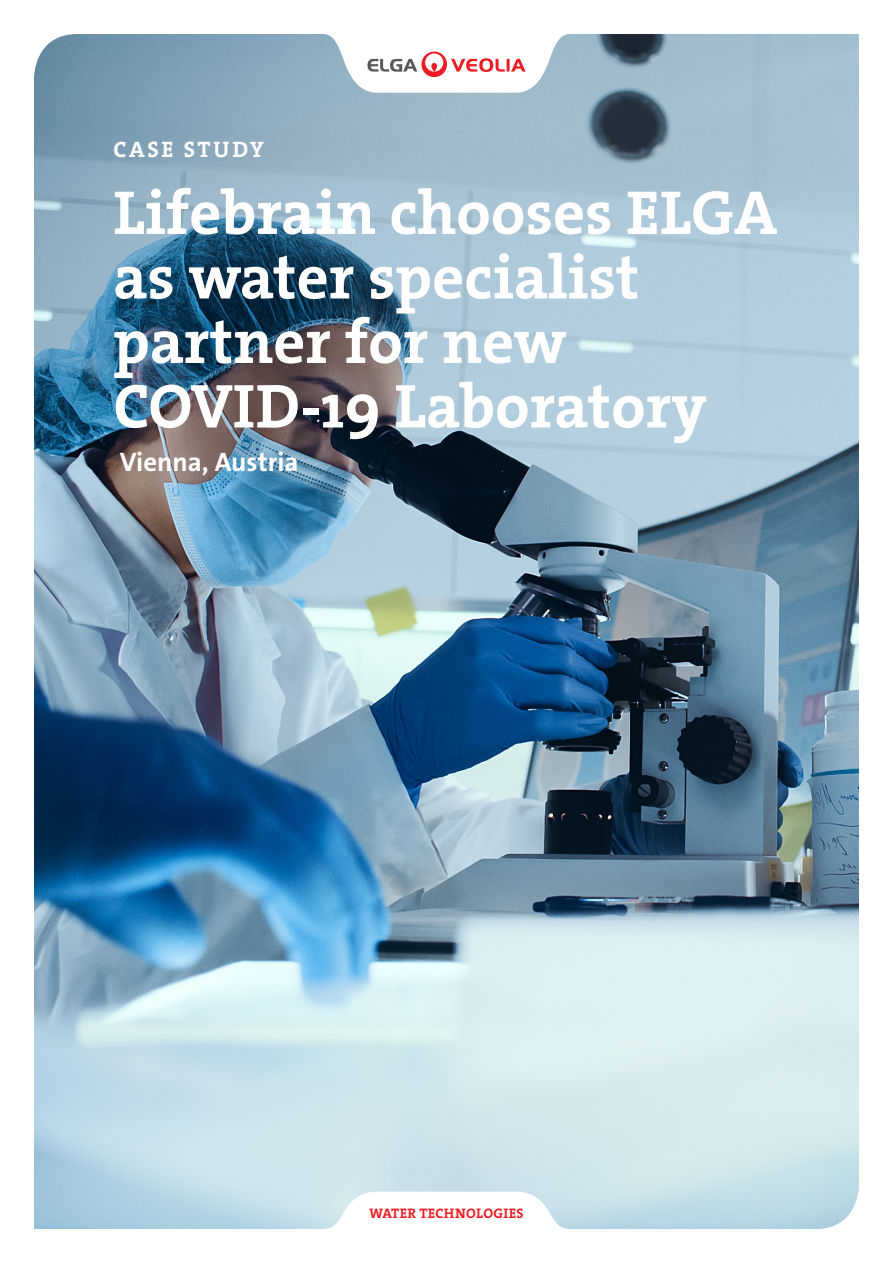
<style>
.page{position:relative;width:893px;height:1263px;background:#fff}
.page>*{position:absolute;margin:0;border:0;box-sizing:border-box;transform-origin:0 0}
.t1{font:62.55px/64.5px "The Serif Veolia W7 Bld";color:#fff}
.t2{font:26.85px "The Sans Veolia W7 Bld";color:#fff}
.t3{font:22.5px "The Serif Veolia W7 Bld";letter-spacing:.125em;color:#fff}
.t4{font:13.8px "The Serif Veolia W7 Bld";letter-spacing:.025em;color:#ee1d23}
</style>
<div class="page">
<img style="left:34px;top:34px;width:825px;height:1195px">
<svg style="left:322px;top:34px;width:249px;height:59px"></svg>
<svg style="left:322px;top:1191px;width:249px;height:38px"></svg>
<p class="t3" style="left:114px;top:134px;width:152px">CASE STUDY</p>
<p class="t1" style="left:113px;top:180px;width:666px">Lifebrain chooses ELGA as water specialist partner for new<br>COVID-19 Laboratory</p>
<p class="t2" style="left:120px;top:444px;width:180px">Vienna, Austria</p>
<p class="t4" style="left:369px;top:1204px;width:156px">WATER TECHNOLOGIES</p>
</div>
